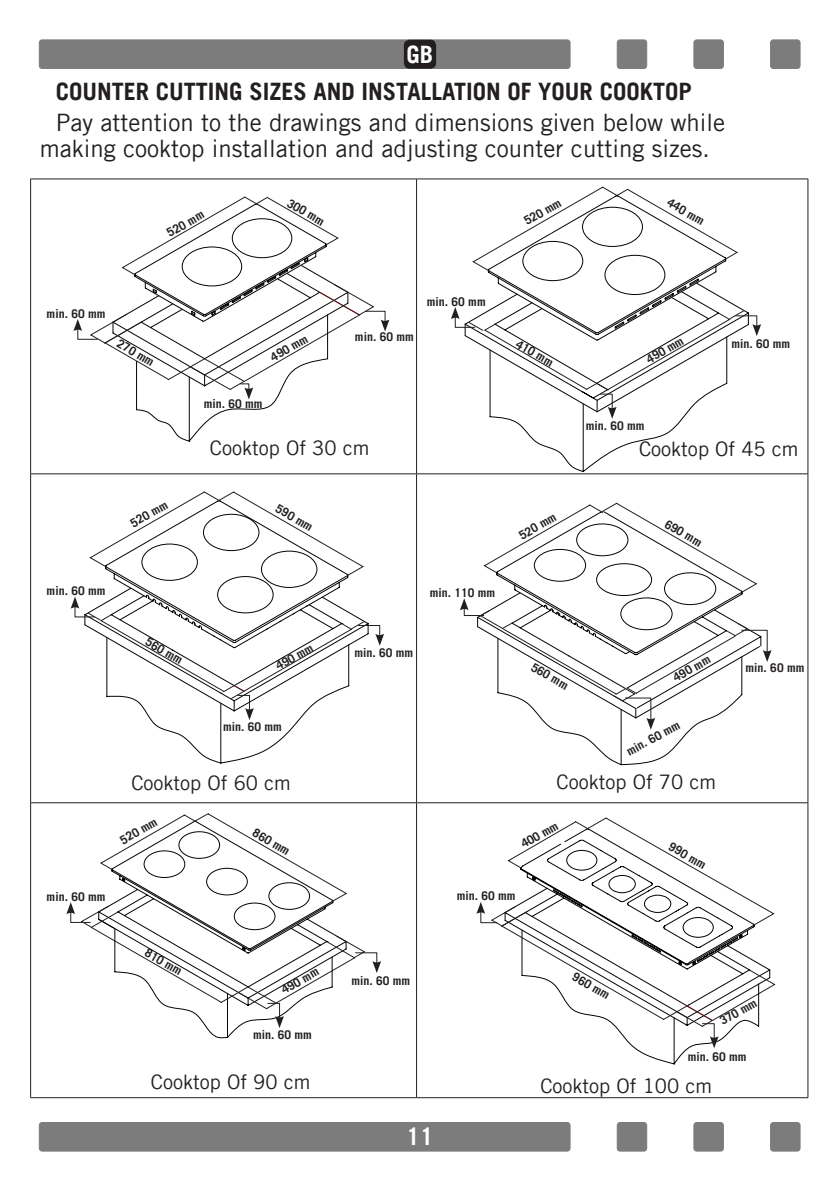
<style>
.page{position:relative;width:840px;height:1191px;background:#fff}
.page>*{position:absolute;margin:0;border:0;box-sizing:border-box;transform-origin:0 0}
.t1{font:24px/26px "Trade Gothic";color:#231f20}
.t2{font:700 24px "Trade Gothic";color:#231f20}
.t3{font:700 24px "Trade Gothic";color:#fff}
.t4{font:20px "Trade Gothic";color:#231f20}
.t5{font:700 12px "Trade Gothic";color:#231f20}
</style>
<div class="page">
<div style="left:39px;top:40px;width:530px;height:28px;background:#7d7c7c;border-radius:3px"></div>
<div style="left:39px;top:40px;width:531px;height:29px;border:1px solid #7d7c7c;border-radius:3px"></div>
<div style="left:770px;top:40px;width:29px;height:28px;background:#7d7c7c;border-radius:3px"></div>
<div style="left:769px;top:40px;width:30px;height:29px;border:1px solid #7d7c7c;border-radius:3px"></div>
<div style="left:617px;top:40px;width:29px;height:28px;background:#7d7c7c;border-radius:3px"></div>
<div style="left:616px;top:40px;width:30px;height:29px;border:1px solid #7d7c7c;border-radius:3px"></div>
<div style="left:693px;top:40px;width:30px;height:28px;background:#7d7c7c;border-radius:3px"></div>
<div style="left:693px;top:40px;width:30px;height:29px;border:1px solid #7d7c7c;border-radius:3px"></div>
<div style="left:39px;top:1122px;width:530px;height:29px;background:#7d7c7c;border-radius:3px"></div>
<div style="left:39px;top:1122px;width:531px;height:29px;border:1px solid #7d7c7c;border-radius:3px"></div>
<div style="left:770px;top:1122px;width:29px;height:29px;background:#7d7c7c;border-radius:3px"></div>
<div style="left:769px;top:1122px;width:30px;height:29px;border:1px solid #7d7c7c;border-radius:3px"></div>
<div style="left:617px;top:1122px;width:29px;height:29px;background:#7d7c7c;border-radius:3px"></div>
<div style="left:616px;top:1122px;width:30px;height:29px;border:1px solid #7d7c7c;border-radius:3px"></div>
<div style="left:693px;top:1122px;width:30px;height:29px;background:#7d7c7c;border-radius:3px"></div>
<div style="left:693px;top:1122px;width:30px;height:29px;border:1px solid #7d7c7c;border-radius:3px"></div>
<hr style="left:416px;top:179px;width:391px;height:1px;background:#231f20">
<hr style="left:807px;top:179px;width:1px;height:294px;background:#231f20">
<hr style="left:416px;top:473px;width:391px;height:1px;background:#231f20">
<hr style="left:807px;top:474px;width:1px;height:328px;background:#231f20">
<hr style="left:416px;top:802px;width:391px;height:1px;background:#231f20">
<hr style="left:807px;top:803px;width:1px;height:294px;background:#231f20">
<hr style="left:416px;top:1097px;width:391px;height:1px;background:#231f20">
<hr style="left:30px;top:179px;width:386px;height:1px;background:#231f20">
<hr style="left:30px;top:179px;width:1px;height:294px;background:#231f20">
<hr style="left:416px;top:179px;width:1px;height:294px;background:#231f20">
<hr style="left:30px;top:473px;width:386px;height:1px;background:#231f20">
<hr style="left:30px;top:474px;width:1px;height:328px;background:#231f20">
<hr style="left:416px;top:474px;width:1px;height:328px;background:#231f20">
<hr style="left:30px;top:802px;width:386px;height:1px;background:#231f20">
<hr style="left:30px;top:803px;width:1px;height:294px;background:#231f20">
<hr style="left:416px;top:803px;width:1px;height:294px;background:#231f20">
<hr style="left:30px;top:1097px;width:386px;height:1px;background:#231f20">
<svg style="left:136px;top:399px;width:141px;height:43px"></svg>
<svg style="left:73px;top:196px;width:316px;height:203px"></svg>
<svg style="left:505px;top:419px;width:178px;height:53px"></svg>
<svg style="left:451px;top:186px;width:309px;height:233px"></svg>
<svg style="left:71px;top:491px;width:313px;height:272px"></svg>
<svg style="left:66px;top:813px;width:315px;height:225px"></svg>
<svg style="left:476px;top:817px;width:299px;height:231px"></svg>
<svg style="left:460px;top:502px;width:311px;height:263px"></svg>
<div style="left:403px;top:40px;width:33px;height:29px;background:#231f20;border-radius:6px"></div>
<h1 class="t3" style="left:406px;top:45px;width:28px">GB</h1>
<h1 class="t2" style="left:56px;top:81px;width:637px">COUNTER CUTTING SIZES AND INSTALLATION OF YOUR COOKTOP</h1>
<h1 class="t1" style="left:40px;top:111px;width:686px;text-indent:16px">Pay attention to the drawings and dimensions given below while making cooktop installation and adjusting counter cutting sizes.</h1>
<p class="t5" style="left:165px;top:229px;width:42px;rotate:-29deg">520 mm</p>
<p class="t5" style="left:290px;top:198px;width:42px;rotate:30deg">300 mm</p>
<p class="t5" style="left:522px;top:217px;width:42px;rotate:-29deg">520 mm</p>
<p class="t5" style="left:670px;top:197px;width:42px;rotate:30deg">440 mm</p>
<p class="t5" style="left:47px;top:309px;width:60px">min. 60 mm</p>
<p class="t5" style="left:120px;top:338px;width:42px;rotate:30deg">270 mm</p>
<p class="t5" style="left:426px;top:296px;width:60px">min. 60 mm</p>
<p class="t5" style="left:269px;top:353px;width:42px;rotate:-29deg">490 mm</p>
<p class="t5" style="left:355px;top:332px;width:60px">min. 60 mm</p>
<p class="t5" style="left:519px;top:339px;width:42px;rotate:30deg">410 mm</p>
<p class="t5" style="left:644px;top:355px;width:42px;rotate:-29deg">490 mm</p>
<p class="t5" style="left:731px;top:339px;width:60px">min. 60 mm</p>
<p class="t5" style="left:204px;top:399px;width:60px">min. 60 mm</p>
<p class="t5" style="left:585px;top:421px;width:60px">min. 60 mm</p>
<h2 class="t4" style="left:210px;top:439px;width:161px">Cooktop Of 30 cm</h2>
<h2 class="t4" style="left:638px;top:441px;width:161px">Cooktop Of 45 cm</h2>
<p class="t5" style="left:129px;top:519px;width:42px;rotate:-29deg">520 mm</p>
<p class="t5" style="left:279px;top:503px;width:42px;rotate:30deg">590 mm</p>
<p class="t5" style="left:47px;top:586px;width:60px">min. 60 mm</p>
<p class="t5" style="left:149px;top:636px;width:42px;rotate:30deg">560 mm</p>
<p class="t5" style="left:274px;top:662px;width:42px;rotate:-29deg">490 mm</p>
<p class="t5" style="left:223px;top:722px;width:60px">min. 60 mm</p>
<h2 class="t4" style="left:131px;top:774px;width:161px">Cooktop Of 60 cm</h2>
<p class="t5" style="left:118px;top:836px;width:42px;rotate:-29deg">520 mm</p>
<p class="t5" style="left:256px;top:827px;width:42px;rotate:30deg">860 mm</p>
<p class="t5" style="left:47px;top:891px;width:60px">min. 60 mm</p>
<p class="t5" style="left:429px;top:588px;width:67px">min. 110 mm</p>
<p class="t5" style="left:517px;top:532px;width:42px;rotate:-29deg">520 mm</p>
<p class="t5" style="left:667px;top:519px;width:42px;rotate:30deg">690 mm</p>
<p class="t5" style="left:354px;top:648px;width:60px">min. 60 mm</p>
<p class="t5" style="left:534px;top:662px;width:42px;rotate:30deg">560 mm</p>
<p class="t5" style="left:671px;top:674px;width:42px;rotate:-29deg">490 mm</p>
<p class="t5" style="left:624px;top:748px;width:60px;rotate:-28deg">min. 60 mm</p>
<h2 class="t4" style="left:556px;top:773px;width:161px">Cooktop Of 70 cm</h2>
<p class="t5" style="left:519px;top:840px;width:42px;rotate:-29deg">400 mm</p>
<p class="t5" style="left:456px;top:891px;width:60px">min. 60 mm</p>
<p class="t5" style="left:671px;top:841px;width:42px;rotate:30deg">990 mm</p>
<p class="t5" style="left:745px;top:663px;width:60px">min. 60 mm</p>
<p class="t5" style="left:148px;top:947px;width:42px;rotate:30deg">810 mm</p>
<p class="t5" style="left:280px;top:986px;width:42px;rotate:-29deg">490 mm</p>
<p class="t5" style="left:253px;top:1030px;width:60px">min. 60 mm</p>
<h2 class="t4" style="left:151px;top:1073px;width:161px">Cooktop Of 90 cm</h2>
<p class="t5" style="left:351px;top:975px;width:60px">min. 60 mm</p>
<h1 class="t3" style="left:406px;top:1127px;width:28px">11</h1>
<p class="t5" style="left:575px;top:971px;width:42px;rotate:30deg">960 mm</p>
<p class="t5" style="left:717px;top:1017px;width:42px;rotate:-29deg">370 mm</p>
<p class="t5" style="left:687px;top:1051px;width:60px">min. 60 mm</p>
<h2 class="t4" style="left:540px;top:1077px;width:173px">Cooktop Of 100 cm</h2>
</div>
